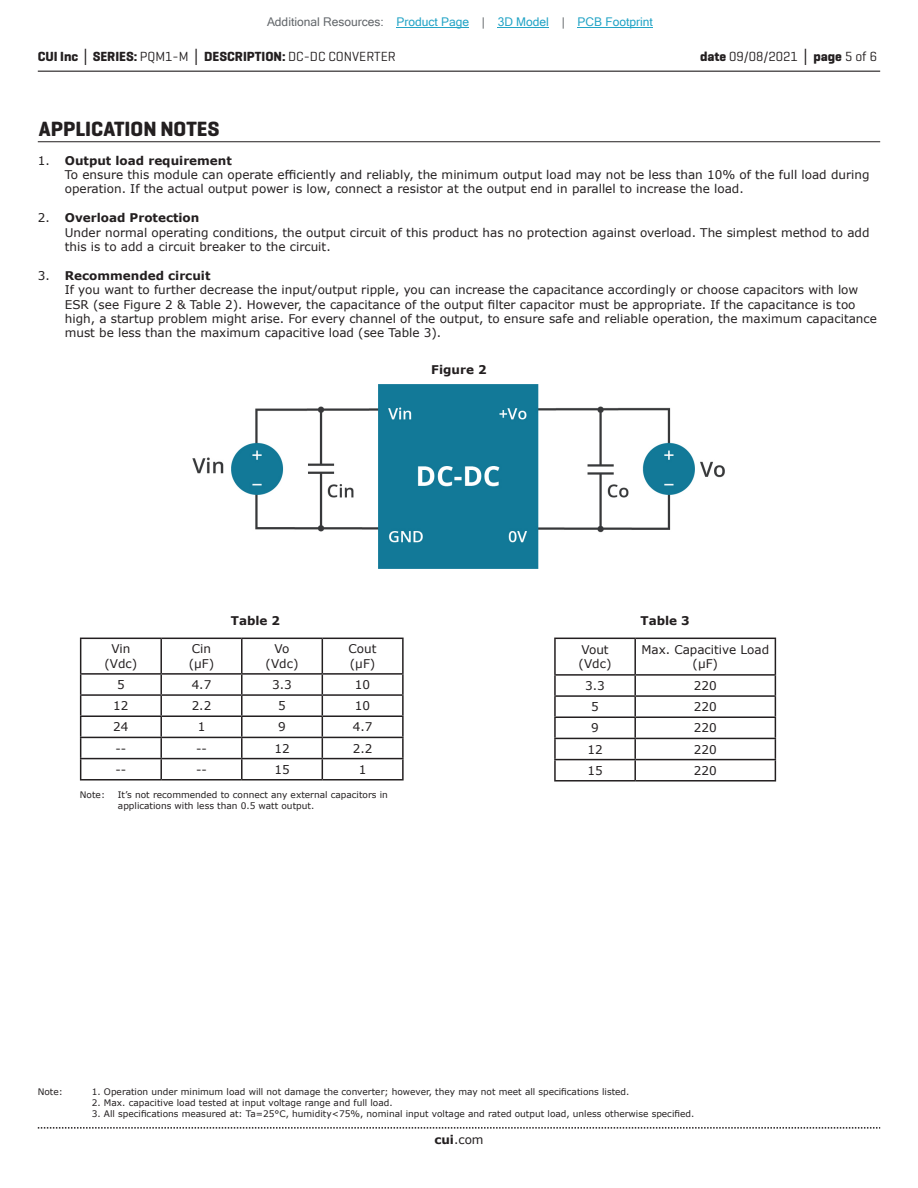
<style>
.page{position:relative;width:918px;height:1188px;background:#fff}
.page>*{position:absolute;margin:0;border:0;box-sizing:border-box;transform-origin:0 0}
.t1{font:700 21px "Geogrotesque";color:#231f20}
.t2{font:700 13.5px "Geogrotesque";color:#231f20}
.t3{font:13.5px "Geogrotesque";color:#231f20}
.t4{font:12px/14.4px "Verdana";color:#231f20}
.t5{font:12px "Microsoft Sans Serif";color:#23a4c6}
.t6{font:700 12px "Verdana";color:#231f20}
.t7{font:9px/10.8px "Verdana";color:#231f20}
.s1{color:#63676b}
.s2{font-family:"Verdana"}
.s3{font-weight:400}
.s4{font-weight:700}
.s5{font-family:"Verdana";font-weight:700}
</style>
<div class="page">
<hr style="left:38px;top:71px;width:842px;height:1px;background:#231f20">
<svg style="left:38px;top:1127px;width:842px;height:2px"></svg>
<hr style="left:38px;top:141px;width:842px;height:1px;background:#231f20">
<hr style="left:554px;top:638px;width:81px;height:1px;background:#231f20">
<hr style="left:554px;top:639px;width:2px;height:35px;background:#231f20">
<hr style="left:635px;top:638px;width:141px;height:1px;background:#231f20">
<hr style="left:634px;top:639px;width:2px;height:35px;background:#231f20">
<hr style="left:775px;top:639px;width:1px;height:35px;background:#231f20">
<hr style="left:554px;top:674px;width:81px;height:2px;background:#231f20">
<hr style="left:635px;top:674px;width:141px;height:2px;background:#231f20">
<hr style="left:554px;top:695px;width:81px;height:2px;background:#231f20">
<svg style="left:554px;top:676px;width:2px;height:40px"></svg>
<hr style="left:635px;top:695px;width:141px;height:2px;background:#231f20">
<svg style="left:634px;top:676px;width:2px;height:40px"></svg>
<hr style="left:554px;top:716px;width:81px;height:2px;background:#231f20">
<hr style="left:554px;top:718px;width:2px;height:20px;background:#231f20">
<hr style="left:635px;top:716px;width:141px;height:2px;background:#231f20">
<hr style="left:634px;top:718px;width:2px;height:20px;background:#231f20">
<hr style="left:554px;top:738px;width:81px;height:1px;background:#231f20">
<hr style="left:554px;top:739px;width:2px;height:20px;background:#231f20">
<hr style="left:635px;top:738px;width:141px;height:1px;background:#231f20">
<hr style="left:634px;top:739px;width:2px;height:20px;background:#231f20">
<hr style="left:554px;top:759px;width:81px;height:1px;background:#231f20">
<hr style="left:554px;top:760px;width:2px;height:20px;background:#231f20">
<hr style="left:635px;top:759px;width:141px;height:1px;background:#231f20">
<hr style="left:634px;top:760px;width:2px;height:20px;background:#231f20">
<svg style="left:775px;top:676px;width:1px;height:104px"></svg>
<hr style="left:554px;top:780px;width:81px;height:2px;background:#231f20">
<hr style="left:635px;top:780px;width:141px;height:2px;background:#231f20">
<hr style="left:80px;top:638px;width:81px;height:1px;background:#231f20">
<hr style="left:80px;top:639px;width:1px;height:34px;background:#231f20">
<hr style="left:161px;top:638px;width:81px;height:1px;background:#231f20">
<hr style="left:160px;top:639px;width:2px;height:34px;background:#231f20">
<hr style="left:242px;top:638px;width:80px;height:1px;background:#231f20">
<hr style="left:241px;top:639px;width:2px;height:34px;background:#231f20">
<hr style="left:322px;top:638px;width:82px;height:1px;background:#231f20">
<hr style="left:322px;top:639px;width:1px;height:34px;background:#231f20">
<hr style="left:402px;top:639px;width:2px;height:34px;background:#231f20">
<hr style="left:80px;top:673px;width:81px;height:2px;background:#231f20">
<hr style="left:161px;top:673px;width:81px;height:2px;background:#231f20">
<hr style="left:242px;top:673px;width:80px;height:2px;background:#231f20">
<hr style="left:322px;top:673px;width:82px;height:2px;background:#231f20">
<hr style="left:80px;top:694px;width:81px;height:2px;background:#231f20">
<hr style="left:161px;top:694px;width:81px;height:2px;background:#231f20">
<svg style="left:160px;top:675px;width:2px;height:40px"></svg>
<hr style="left:242px;top:694px;width:80px;height:2px;background:#231f20">
<svg style="left:241px;top:675px;width:2px;height:40px"></svg>
<hr style="left:322px;top:694px;width:82px;height:2px;background:#231f20">
<svg style="left:402px;top:675px;width:2px;height:40px"></svg>
<hr style="left:80px;top:715px;width:81px;height:2px;background:#231f20">
<hr style="left:161px;top:715px;width:81px;height:2px;background:#231f20">
<hr style="left:160px;top:717px;width:2px;height:20px;background:#231f20">
<hr style="left:242px;top:715px;width:80px;height:2px;background:#231f20">
<hr style="left:241px;top:717px;width:2px;height:20px;background:#231f20">
<hr style="left:322px;top:715px;width:82px;height:2px;background:#231f20">
<hr style="left:402px;top:717px;width:2px;height:20px;background:#231f20">
<hr style="left:80px;top:737px;width:81px;height:1px;background:#231f20">
<hr style="left:161px;top:737px;width:81px;height:1px;background:#231f20">
<hr style="left:160px;top:738px;width:2px;height:20px;background:#231f20">
<hr style="left:242px;top:737px;width:80px;height:1px;background:#231f20">
<hr style="left:241px;top:738px;width:2px;height:20px;background:#231f20">
<hr style="left:322px;top:737px;width:82px;height:1px;background:#231f20">
<hr style="left:402px;top:738px;width:2px;height:20px;background:#231f20">
<hr style="left:80px;top:758px;width:81px;height:1px;background:#231f20">
<svg style="left:80px;top:675px;width:1px;height:104px"></svg>
<hr style="left:161px;top:758px;width:81px;height:1px;background:#231f20">
<hr style="left:160px;top:759px;width:2px;height:20px;background:#231f20">
<hr style="left:242px;top:758px;width:80px;height:1px;background:#231f20">
<hr style="left:241px;top:759px;width:2px;height:20px;background:#231f20">
<hr style="left:322px;top:758px;width:82px;height:1px;background:#231f20">
<svg style="left:322px;top:675px;width:1px;height:104px"></svg>
<hr style="left:402px;top:759px;width:2px;height:20px;background:#231f20">
<hr style="left:80px;top:779px;width:81px;height:2px;background:#231f20">
<hr style="left:161px;top:779px;width:81px;height:2px;background:#231f20">
<hr style="left:242px;top:779px;width:80px;height:2px;background:#231f20">
<hr style="left:322px;top:779px;width:82px;height:2px;background:#231f20">
<img style="left:193px;top:384px;width:532px;height:185px">
<hr style="left:397px;top:27px;width:72px;height:1px;background:#23a4c6">
<hr style="left:498px;top:27px;width:51px;height:1px;background:#23a4c6">
<hr style="left:578px;top:27px;width:75px;height:1px;background:#23a4c6">
<p class="t5" style="left:267px;top:15px;width:387px"><span class="s1">Additional Resources:</span> Product Page <span class="s1">|</span> 3D Model <span class="s1">|</span> PCB Footprint</p>
<p class="t2" style="left:38px;top:48px;width:360px">CUI Inc <span class="s2">│</span> SERIES: <span class="s3">PQM1-M</span> <span class="s2">│</span> DESCRIPTION: <span class="s3">DC-DC CONVERTER</span></p>
<p class="t3" style="left:700px;top:48px;width:179px"><span class="s4">date</span> 09/08/2021 <span class="s5">│</span> <span class="s4">page</span> 5 of 6</p>
<h1 class="t1" style="left:39px;top:116px;width:182px">APPLICATION NOTES</h1>
<p class="t4" style="left:65px;top:153px;width:806px;text-indent:-27px">1. <span class="s4">Output load requirement<br></span>To ensure this module can operate efficiently and reliably, the minimum output load may not be less than 10% of the full load during operation. If the actual output power is low, connect a resistor at the output end in parallel to increase the load.</p>
<p class="t4" style="left:65px;top:211px;width:806px;text-indent:-27px">2. <span class="s4">Overload Protection<br></span>Under normal operating conditions, the output circuit of this product has no protection against overload. The simplest method to add this is to add a circuit breaker to the circuit.</p>
<p class="t4" style="left:65px;top:268px;width:814px;text-indent:-27px">3. <span class="s4">Recommended circuit<br></span>If you want to further decrease the input/output ripple, you can increase the capacitance accordingly or choose capacitors with low ESR (see Figure 2 &amp; Table 2). However, the capacitance of the output filter capacitor must be appropriate. If the capacitance is too high, a startup problem might arise. For every channel of the output, to ensure safe and reliable operation, the maximum capacitance must be less than the maximum capacitive load (see Table 3).</p>
<p class="t6" style="left:431px;top:361px;width:57px">Figure 2</p>
<p class="t6" style="left:231px;top:612px;width:51px">Table 2</p>
<p class="t4" style="left:105px;top:642px;width:34px;text-align:center">Vin (Vdc)</p>
<p class="t4" style="left:189px;top:642px;width:27px">Cin (µF)</p>
<p class="t4" style="left:266px;top:642px;width:34px;text-align:center">Vo (Vdc)</p>
<p class="t4" style="left:349px;top:642px;width:29px">Cout (µF)</p>
<p class="t4" style="left:117px;top:677px;width:9px">5</p>
<p class="t4" style="left:192px;top:677px;width:21px">4.7</p>
<p class="t4" style="left:272px;top:677px;width:21px">3.3</p>
<p class="t4" style="left:355px;top:677px;width:17px">10</p>
<p class="t4" style="left:113px;top:699px;width:17px">12</p>
<p class="t4" style="left:192px;top:699px;width:21px">2.2</p>
<p class="t4" style="left:278px;top:699px;width:9px">5</p>
<p class="t4" style="left:355px;top:699px;width:17px">10</p>
<p class="t4" style="left:113px;top:720px;width:17px">24</p>
<p class="t4" style="left:198px;top:720px;width:9px">1</p>
<p class="t4" style="left:278px;top:720px;width:9px">9</p>
<p class="t4" style="left:353px;top:720px;width:21px">4.7</p>
<p class="t4" style="left:115px;top:741px;width:12px">--</p>
<p class="t4" style="left:196px;top:741px;width:12px">--</p>
<p class="t4" style="left:274px;top:741px;width:17px">12</p>
<p class="t4" style="left:353px;top:741px;width:21px">2.2</p>
<p class="t4" style="left:115px;top:762px;width:12px">--</p>
<p class="t4" style="left:196px;top:762px;width:12px">--</p>
<p class="t4" style="left:274px;top:762px;width:17px">15</p>
<p class="t4" style="left:359px;top:762px;width:9px">1</p>
<p class="t7" style="left:80px;top:789px;width:27px">Note:</p>
<p class="t7" style="left:118px;top:789px;width:272px">It’s not recommended to connect any external capacitors in applications with less than 0.5 watt output.</p>
<p class="t6" style="left:641px;top:612px;width:51px">Table 3</p>
<p class="t4" style="left:579px;top:642px;width:34px">Vout (Vdc)</p>
<p class="t4" style="left:641px;top:642px;width:129px;text-align:center">Max. Capacitive Load (μF)</p>
<p class="t4" style="left:585px;top:678px;width:21px">3.3</p>
<p class="t4" style="left:694px;top:678px;width:24px">220</p>
<p class="t4" style="left:591px;top:700px;width:9px">5</p>
<p class="t4" style="left:694px;top:700px;width:24px">220</p>
<p class="t4" style="left:591px;top:721px;width:9px">9</p>
<p class="t4" style="left:694px;top:721px;width:24px">220</p>
<p class="t4" style="left:587px;top:742px;width:17px">12</p>
<p class="t4" style="left:694px;top:742px;width:24px">220</p>
<p class="t4" style="left:587px;top:763px;width:17px">15</p>
<p class="t4" style="left:694px;top:763px;width:24px">220</p>
<p class="t7" style="left:38px;top:1087px;width:27px">Note:</p>
<p class="t7" style="left:92px;top:1087px;width:539px">1. Operation under minimum load will not damage the converter; however, they may not meet all specifications listed.</p>
<p class="t7" style="left:92px;top:1097px;width:302px">2. Max. capacitive load tested at input voltage range and full load.</p>
<p class="t7" style="left:92px;top:1108px;width:604px">3. All specifications measured at: Ta=25°C, humidity&lt;75%, nominal input voltage and rated output load, unless otherwise specified.</p>
<p class="t4" style="left:434px;top:1132px;width:51px"><span class="s4">cui</span>.com</p>
</div>
